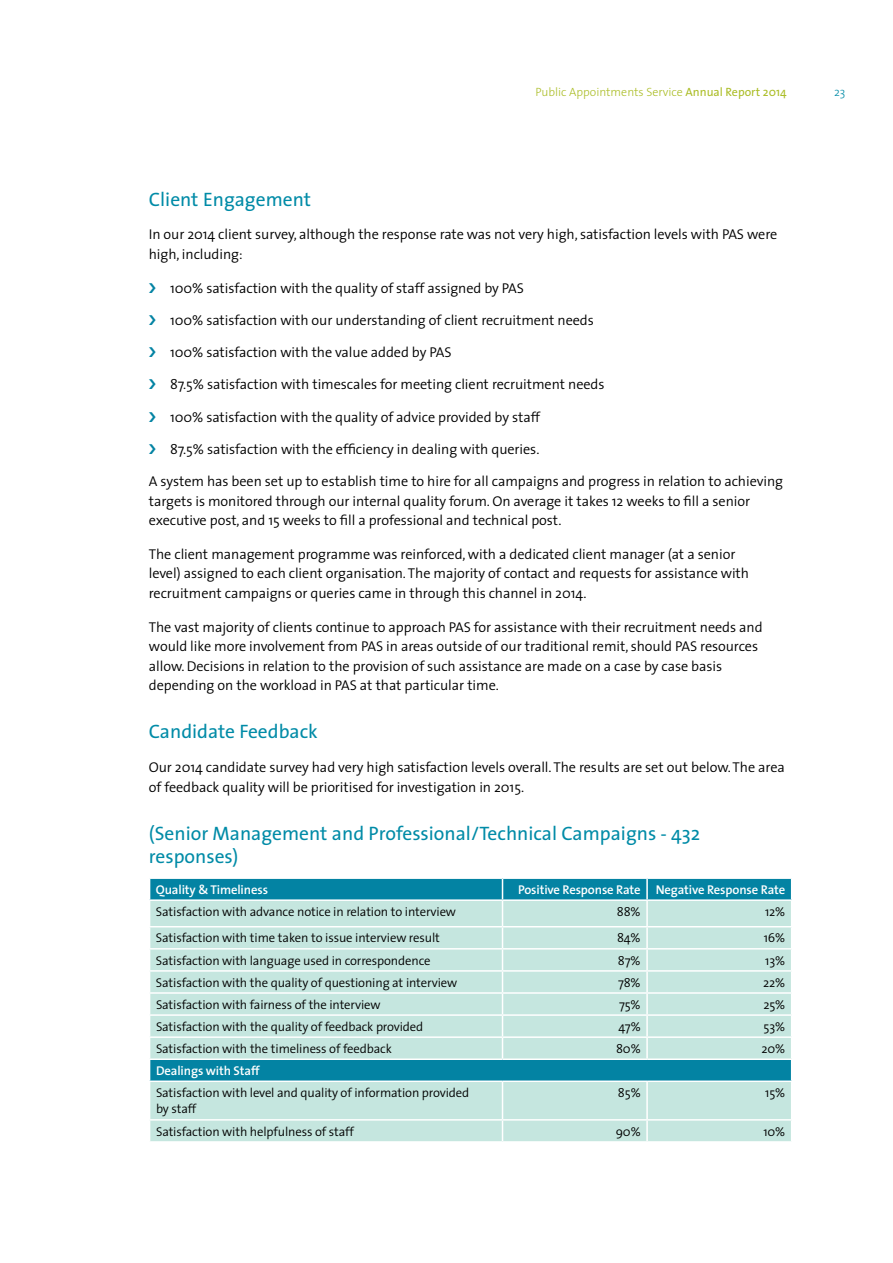
<style>
.page{position:relative;width:893px;height:1263px;background:#fff}
.page>*{position:absolute;margin:0;border:0;box-sizing:border-box;transform-origin:0 0}
.t1{font:19.5px/23.4px "The Sans";color:#008ba7}
.t2{font:300 14.25px/19.5px "The Sans";letter-spacing:-.005em;color:#000}
.t3{font:300 12.75px/16.5px "The Sans";letter-spacing:-.01em;color:#000}
.t4{font:600 12.75px "The Sans";letter-spacing:-.01em;color:#fff}
.t5{font:300 12px "The Sans";color:#abbd26}
.t6{font:300 12px "The Sans";color:#008ba7}
.s1{font-weight:400}
</style>
<div class="page">
<div style="left:150px;top:879px;width:641px;height:20px;background:#0383a3"></div>
<svg style="left:150px;top:901px;width:641px;height:240px;background:#b4ddd9"></svg>
<hr style="left:149px;top:926px;width:353px;height:1px;background:#fff">
<hr style="left:647px;top:926px;width:145px;height:1px;background:#fff">
<hr style="left:149px;top:948px;width:353px;height:1px;background:#fff">
<hr style="left:647px;top:948px;width:145px;height:1px;background:#fff">
<hr style="left:646px;top:949px;width:2px;height:21px;background:#fff">
<hr style="left:149px;top:970px;width:353px;height:2px;background:#fff">
<hr style="left:502px;top:970px;width:145px;height:2px;background:#fff">
<hr style="left:647px;top:970px;width:145px;height:2px;background:#fff">
<hr style="left:646px;top:972px;width:2px;height:20px;background:#fff">
<hr style="left:149px;top:992px;width:353px;height:2px;background:#fff">
<hr style="left:149px;top:1058px;width:353px;height:2px;background:#fff">
<hr style="left:502px;top:1058px;width:145px;height:2px;background:#fff">
<hr style="left:647px;top:1058px;width:145px;height:2px;background:#fff">
<hr style="left:149px;top:1080px;width:353px;height:2px;background:#fff">
<hr style="left:502px;top:1080px;width:145px;height:2px;background:#fff">
<hr style="left:647px;top:1080px;width:145px;height:2px;background:#fff">
<hr style="left:646px;top:879px;width:2px;height:20px;background:#fff">
<hr style="left:646px;top:901px;width:2px;height:25px;background:#fff">
<hr style="left:502px;top:926px;width:145px;height:1px;background:#fff">
<hr style="left:646px;top:927px;width:2px;height:21px;background:#fff">
<hr style="left:502px;top:948px;width:145px;height:1px;background:#fff">
<hr style="left:502px;top:992px;width:145px;height:2px;background:#fff">
<hr style="left:647px;top:992px;width:145px;height:2px;background:#fff">
<hr style="left:646px;top:994px;width:2px;height:20px;background:#fff">
<hr style="left:149px;top:1014px;width:353px;height:2px;background:#fff">
<hr style="left:502px;top:1014px;width:145px;height:2px;background:#fff">
<hr style="left:647px;top:1014px;width:145px;height:2px;background:#fff">
<hr style="left:646px;top:1016px;width:2px;height:20px;background:#fff">
<hr style="left:149px;top:1036px;width:353px;height:2px;background:#fff">
<hr style="left:502px;top:1036px;width:145px;height:2px;background:#fff">
<svg style="left:502px;top:879px;width:1px;height:179px"></svg>
<hr style="left:647px;top:1036px;width:145px;height:2px;background:#fff">
<hr style="left:646px;top:1038px;width:2px;height:20px;background:#fff">
<hr style="left:502px;top:1082px;width:1px;height:37px;background:#fff">
<hr style="left:646px;top:1082px;width:2px;height:37px;background:#fff">
<hr style="left:149px;top:1119px;width:353px;height:1px;background:#fff">
<hr style="left:502px;top:1119px;width:145px;height:1px;background:#fff">
<svg style="left:502px;top:1120px;width:1px;height:21px"></svg>
<hr style="left:647px;top:1119px;width:145px;height:1px;background:#fff">
<hr style="left:646px;top:1120px;width:2px;height:21px;background:#fff">
<p class="t5" style="left:536px;top:82px;width:253px">Public Appointments Service <span class="s1">Annual Report 2014</span></p>
<p class="t6" style="left:834px;top:82px;width:13px">23</p>
<h1 class="t1" style="left:149px;top:187px;width:164px">Client Engagement</h1>
<p class="t2" style="left:149px;top:224px;width:630px">In our 2014 client survey, although the response rate was not very high, satisfaction levels with PAS were high, including:</p>
<p class="t2" style="left:170px;top:278px;width:355px">100% satisfaction with the quality of staff assigned by PAS</p>
<p class="t2" style="left:170px;top:310px;width:425px">100% satisfaction with our understanding of client recruitment needs</p>
<p class="t2" style="left:170px;top:342px;width:283px">100% satisfaction with the value added by PAS</p>
<p class="t2" style="left:170px;top:374px;width:436px">87.5% satisfaction with timescales for meeting client recruitment needs</p>
<p class="t2" style="left:170px;top:407px;width:372px">100% satisfaction with the quality of advice provided by staff</p>
<p class="t2" style="left:170px;top:439px;width:371px">87.5% satisfaction with the efficiency in dealing with queries.</p>
<p class="t2" style="left:149px;top:471px;width:636px">A system has been set up to establish time to hire for all campaigns and progress in relation to achieving targets is monitored through our internal quality forum. On average it takes 12 weeks to fill a senior executive post, and 15 weeks to fill a professional and technical post.</p>
<p class="t2" style="left:149px;top:544px;width:602px">The client management programme was reinforced, with a dedicated client manager (at a senior level) assigned to each client organisation. The majority of contact and requests for assistance with recruitment campaigns or queries came in through this channel in 2014.</p>
<p class="t2" style="left:149px;top:617px;width:615px">The vast majority of clients continue to approach PAS for assistance with their recruitment needs and would like more involvement from PAS in areas outside of our traditional remit, should PAS resources allow. Decisions in relation to the provision of such assistance are made on a case by case basis depending on the workload in PAS at that particular time.</p>
<h1 class="t1" style="left:149px;top:719px;width:171px">Candidate Feedback</h1>
<p class="t2" style="left:149px;top:757px;width:638px">Our 2014 candidate survey had very high satisfaction levels overall. The results are set out below. The area of feedback quality will be prioritised for investigation in 2015.</p>
<h1 class="t1" style="left:149px;top:821px;width:553px">(Senior Management and Professional/Technical Campaigns - 432 responses)</h1>
<p class="t4" style="left:156px;top:879px;width:114px">Quality &amp; Timeliness</p>
<p class="t4" style="left:518px;top:879px;width:269px">Positive Response Rate Negative Response Rate</p>
<p class="t3" style="left:156px;top:903px;width:302px">Satisfaction with advance notice in relation to interview</p>
<p class="t3" style="left:617px;top:903px;width:25px">88%</p>
<p class="t3" style="left:765px;top:903px;width:22px">12%</p>
<p class="t3" style="left:156px;top:929px;width:285px">Satisfaction with time taken to issue interview result</p>
<p class="t3" style="left:617px;top:929px;width:25px">84%</p>
<p class="t3" style="left:764px;top:929px;width:23px">16%</p>
<p class="t3" style="left:156px;top:951px;width:276px">Satisfaction with language used in correspondence</p>
<p class="t3" style="left:618px;top:951px;width:24px">87%</p>
<p class="t3" style="left:765px;top:951px;width:22px">13%</p>
<p class="t3" style="left:156px;top:974px;width:303px">Satisfaction with the quality of questioning at interview</p>
<p class="t3" style="left:618px;top:974px;width:24px">78%</p>
<p class="t3" style="left:763px;top:974px;width:24px">22%</p>
<p class="t3" style="left:156px;top:996px;width:226px">Satisfaction with fairness of the interview</p>
<p class="t3" style="left:619px;top:996px;width:23px">75%</p>
<p class="t3" style="left:763px;top:996px;width:23px">25%</p>
<p class="t3" style="left:156px;top:1018px;width:269px">Satisfaction with the quality of feedback provided</p>
<p class="t3" style="left:618px;top:1018px;width:24px">47%</p>
<p class="t3" style="left:764px;top:1018px;width:23px">53%</p>
<p class="t3" style="left:156px;top:1040px;width:237px">Satisfaction with the timeliness of feedback</p>
<p class="t3" style="left:616px;top:1040px;width:26px">80%</p>
<p class="t3" style="left:761px;top:1040px;width:25px">20%</p>
<p class="t4" style="left:156px;top:1060px;width:105px">Dealings with Staff</p>
<p class="t3" style="left:156px;top:1084px;width:315px">Satisfaction with level and quality of information provided by staff</p>
<p class="t3" style="left:618px;top:1084px;width:24px">85%</p>
<p class="t3" style="left:765px;top:1084px;width:22px">15%</p>
<p class="t3" style="left:156px;top:1122px;width:199px">Satisfaction with helpfulness of staff</p>
<p class="t3" style="left:616px;top:1122px;width:27px">90%</p>
<p class="t3" style="left:763px;top:1122px;width:23px">10%</p>
</div>
